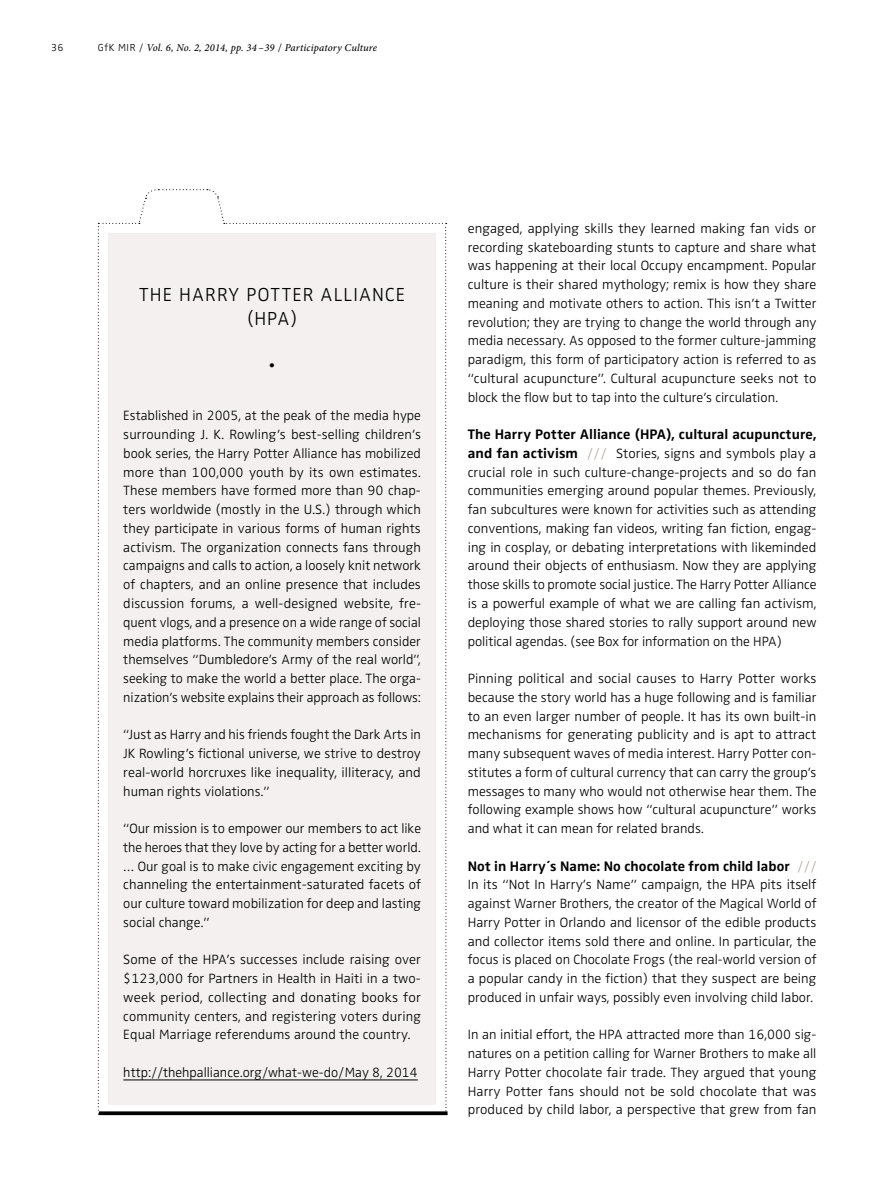
<style>
.page{position:relative;width:893px;height:1191px;background:#fff}
.page>*{position:absolute;margin:0;border:0;box-sizing:border-box;transform-origin:0 0}
.t1{font:300 19.5px/24px "Zwo OT";letter-spacing:.055em;color:#000;text-align:center}
.t2{font:700 14.25px "Zwo OT";letter-spacing:.005em;color:#000}
.t3{font:300 13.8px/18.8px "Zwo OT";color:#000;text-align:justify}
.t4{font:13.8px "Zwo OT";color:#000}
.t5{font:italic 500 10.5px "Minion Pro";letter-spacing:.01em;color:#000}
.t6{font:300 10.5px "Zwo OT";color:#000}
.s1{font-family:"Zwo OT";font-weight:300;font-style:normal}
.s2{font-weight:700;font-size:14.25px}
.s3{color:#ada49a}
.s4{font-weight:300;font-size:13.8px;color:#ada49a}
</style>
<div class="page">
<svg style="left:98px;top:189px;width:349px;height:925px"></svg>
<svg style="left:99px;top:1111px;width:349px;height:4px"></svg>
<hr style="left:123px;top:1079px;width:295px;height:1px;background:#000">
<p class="t6" style="left:51px;top:43px;width:14px">36</p>
<p class="t5" style="left:98px;top:43px;width:281px"><span class="s1">GfK MIR /</span> Vol. 6, No. 2, 2014, pp. 34 –39 <span class="s1">/</span> Participatory Culture</p>
<h1 class="t1" style="left:139px;top:284px;width:267px">THE HARRY POTTER ALLIANCE (HPA)</h1>
<p class="t4" style="left:269px;top:360px;width:7px">•</p>
<p class="t3" style="left:123px;top:407px;width:299px">Established in 2005, at the peak of the media hype surrounding J. K. Rowling’s best-selling children’s book series, the Harry Potter Alliance has mobilized more than 100,000 youth by its own estimates.<br>These members have formed more than 90 chap&shy;ters worldwide (mostly in the U.S.) through which they participate in various forms of human rights activism. The organization connects fans through campaigns and calls to action, a loosely knit network of chapters, and an online presence that includes discussion forums, a well-designed website, fre&shy;quent vlogs, and a presence on a wide range of social media platforms. The community members consider themselves “Dumbledore’s Army of the real world”, seeking to make the world a better place. The orga&shy;nization’s website explains their approach as follows:</p>
<p class="t3" style="left:123px;top:726px;width:299px">“Just as Harry and his friends fought the Dark Arts in JK Rowling’s fictional universe, we strive to destroy real-world horcruxes like inequality, illiteracy, and human rights violations.”</p>
<p class="t3" style="left:123px;top:820px;width:299px">“Our mission is to empower our members to act like the heroes that they love by acting for a better world. … Our goal is to make civic engagement exciting by channeling the entertainment-saturated facets of our culture toward mobilization for deep and lasting social change.”</p>
<p class="t3" style="left:123px;top:951px;width:299px">Some of the HPA’s successes include raising over $123,000 for Partners in Health in Haiti in a two&shy;week period, collecting and donating books for community centers, and registering voters during Equal Marriage referendums around the country.</p>
<p class="t3" style="left:123px;top:1064px;width:296px">http://thehpalliance.org/what-we-do/May 8, 2014</p>
<p class="t3" style="left:468px;top:220px;width:350px">engaged, applying skills they learned making fan vids or recording skateboarding stunts to capture and share what was happening at their local Occupy encampment. Popular culture is their shared mythology; remix is how they share meaning and motivate others to action. This isn’t a Twitter revolution; they are trying to change the world through any media necessary. As opposed to the former culture-jamming paradigm, this form of participatory action is referred to as “cultural acupuncture”. Cultural acupuncture seeks not to block the flow but to tap into the culture’s circulation.</p>
<p class="t2" style="left:468px;top:429px;width:350px">The Harry Potter Alliance (HPA), cultural acupuncture,</p>
<p class="t3" style="left:468px;top:445px;width:350px"><span class="s2">and fan activism</span> <span class="s3">///</span> Stories, signs and symbols play a crucial role in such culture-change-projects and so do fan communities emerging around popular themes. Previously, fan subcultures were known for activities such as attending conventions, making fan videos, writing fan fiction, engag&shy;ing in cosplay, or debating interpretations with likeminded around their objects of enthusiasm. Now they are applying those skills to promote social justice. The Harry Potter Alliance is a power ful example of what we are calling fan activism, deploying those shared stories to rally support around new political agendas. (see Box for information on the HPA)</p>
<p class="t3" style="left:468px;top:670px;width:350px">Pinning political and social causes to Harry Potter works because the story world has a huge following and is familiar to an even larger number of people. It has its own built-in mechanisms for generating publicity and is apt to attract many subsequent waves of media interest. Harry Potter con&shy;stitutes a form of cultural currency that can carry the group’s messages to many who would not otherwise hear them. The following example shows how “cultural acupuncture” works and what it can mean for related brands.</p>
<p class="t2" style="left:468px;top:860px;width:350px">Not in Harry´s Name: No chocolate from child labor <span class="s4">///</span></p>
<p class="t3" style="left:468px;top:876px;width:350px">In its “Not In Harry’s Name” campaign, the HPA pits itself against Warner Brothers, the creator of the Magical World of Harry Potter in Orlando and licensor of the edible products and collector items sold there and online. In particular, the focus is placed on Chocolate Frogs (the real-world version of a popular candy in the fiction) that they suspect are being produced in unfair ways, possibly even involving child labor.</p>
<p class="t3" style="left:468px;top:1026px;width:350px">In an initial effort, the HPA attracted more than 16,000 sig&shy;natures on a petition calling for Warner Brothers to make all Harry Potter chocolate fair trade. They argued that young Harry Potter fans should not be sold chocolate that was produced by child labor, a perspective that grew from fan</p>
</div>
